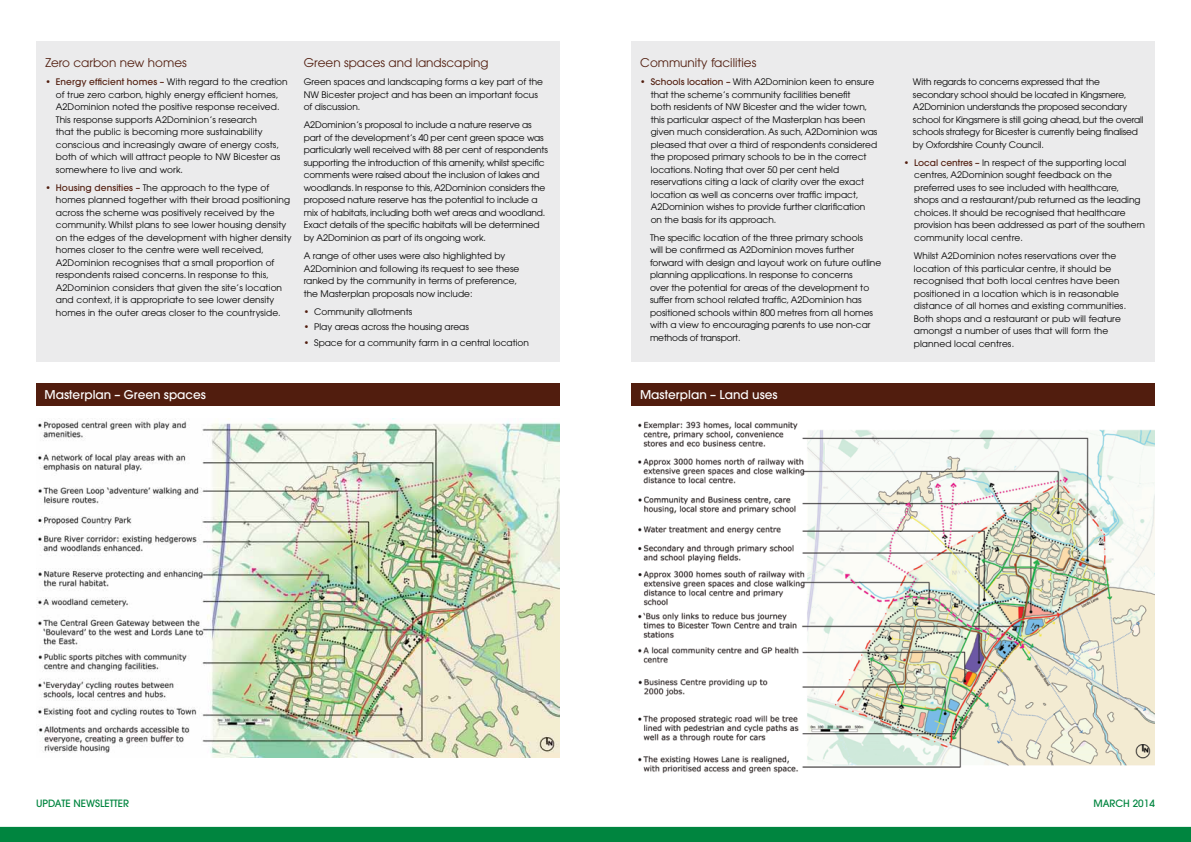
<style>
.page{position:relative;width:1191px;height:842px;background:#fff}
.page>*{position:absolute;margin:0;border:0;box-sizing:border-box;transform-origin:0 0}
.t1{font:12px "Avant Garde";color:#511d0e}
.t2{font:500 12px "Avant Garde";color:#fff}
.t3{font:500 10px "Avant Garde";color:#00853f}
.t4{font:9px/12.5px "Avant Garde";color:#000}
.s1{color:#511d0e}
.s2{font-weight:500;color:#511d0e}
</style>
<div class="page">
<div style="left:36px;top:41px;width:523px;height:321px;background:#ebebec"></div>
<div style="left:36px;top:383px;width:523px;height:23px;background:#511d0e"></div>
<div style="left:632px;top:383px;width:523px;height:23px;background:#511d0e"></div>
<div style="left:0;top:827px;width:1191px;height:15px;background:#00853f"></div>
<img style="left:37px;top:418px;width:522px;height:339px">
<img style="left:638px;top:421px;width:517px;height:353px">
<div style="left:632px;top:41px;width:523px;height:321px;background:#ebebec"></div>
<h1 class="t1" style="left:45px;top:56px;width:143px">Zero carbon new homes</h1>
<p class="t4" style="left:56px;top:76px;width:233px;text-indent:-10px"><span class="s1">•</span> <span class="s2">Energy efficient homes –</span> With regard to the creation of true zero carbon, highly energy efficient homes, A2Dominion noted the positive response received.<br>This response supports A2Dominion’s research<br>that the public is becoming more sustainability conscious and increasingly aware of energy costs, both of which will attract people to NW Bicester as somewhere to live and work.</p>
<p class="t4" style="left:56px;top:181px;width:237px;text-indent:-10px"><span class="s1">•</span> <span class="s2">Housing densities –</span> The approach to the type of homes planned together with their broad positioning across the scheme was positively received by the community. Whilst plans to see lower housing density on the edges of the development with higher density homes closer to the centre were well received, A2Dominion recognises that a small proportion of respondents raised concerns. In response to this, A2Dominion considers that given the site’s location and context, it is appropriate to see lower density homes in the outer areas closer to the countryside.</p>
<h1 class="t1" style="left:304px;top:56px;width:186px">Green spaces and landscaping</h1>
<p class="t4" style="left:304px;top:76px;width:241px">Green spaces and landscaping forms a key part of the<br>NW Bicester project and has been an important focus of discussion.</p>
<p class="t4" style="left:304px;top:119px;width:246px">A2Dominion’s proposal to include a nature reserve as part of the development’s 40 per cent green space was particularly well received with 88 per cent of respondents supporting the introduction of this amenity, whilst specific comments were raised about the inclusion of lakes and woodlands. In response to this, A2Dominion considers the proposed nature reserve has the potential to include a mix of habitats, including both wet areas and woodland.<br>Exact details of the specific habitats will be determined by A2Dominion as part of its ongoing work.</p>
<p class="t4" style="left:304px;top:250px;width:217px">A range of other uses were also highlighted by A2Dominion and following its request to see these ranked by the community in terms of preference, the Masterplan proposals now include:</p>
<p class="t4" style="left:304px;top:305px;width:110px"><span class="s1">•</span> Community allotments</p>
<p class="t4" style="left:304px;top:321px;width:167px"><span class="s1">•</span> Play areas across the housing areas</p>
<p class="t4" style="left:304px;top:336px;width:227px"><span class="s1">•</span> Space for a community farm in a central location</p>
<h1 class="t1" style="left:640px;top:56px;width:118px">Community facilities</h1>
<p class="t4" style="left:650px;top:76px;width:228px;text-indent:-10px"><span class="s1">•</span> <span class="s2">Schools location –</span> With A2Dominion keen to ensure that the scheme’s community facilities benefit<br>both residents of NW Bicester and the wider town, this particular aspect of the Masterplan has been given much consideration. As such, A2Dominion was pleased that over a third of respondents considered the proposed primary schools to be in the correct locations. Noting that over 50 per cent held reservations citing a lack of clarity over the exact location as well as concerns over traffic impact, A2Dominion wishes to provide further clarification on the basis for its approach.</p>
<p class="t4" style="left:650px;top:231px;width:233px">The specific location of the three primary schools<br>will be confirmed as A2Dominion moves further forward with design and layout work on future outline planning applications. In response to concerns<br>over the potential for areas of the development to suffer from school related traffic, A2Dominion has positioned schools within 800 metres from all homes with a view to encouraging parents to use non-car methods of transport.</p>
<h1 class="t2" style="left:45px;top:387px;width:163px">Masterplan – Green spaces</h1>
<h1 class="t2" style="left:640px;top:387px;width:139px">Masterplan – Land uses</h1>
<p class="t4" style="left:913px;top:76px;width:232px">With regards to concerns expressed that the secondary school should be located in Kingsmere, A2Dominion understands the proposed secondary school for Kingsmere is still going ahead, but the overall schools strategy for Bicester is currently being finalised by Oxfordshire County Council.</p>
<p class="t4" style="left:914px;top:156px;width:232px;text-indent:-10px"><span class="s1">•</span> <span class="s2">Local centres –</span> In respect of the supporting local centres, A2Dominion sought feedback on the preferred uses to see included with healthcare, shops and a restaurant/pub returned as the leading choices. It should be recognised that healthcare provision has been addressed as part of the southern community local centre.</p>
<p class="t4" style="left:914px;top:250px;width:214px">Whilst A2Dominion notes reservations over the location of this particular centre, it should be recognised that both local centres have been positioned in a location which is in reasonable distance of all homes and existing communities.<br>Both shops and a restaurant or pub will feature amongst a number of uses that will form the planned local centres.</p>
<p class="t3" style="left:36px;top:797px;width:95px">Update Newsletter</p>
<p class="t3" style="left:1093px;top:797px;width:63px">march 2014</p>
</div>
